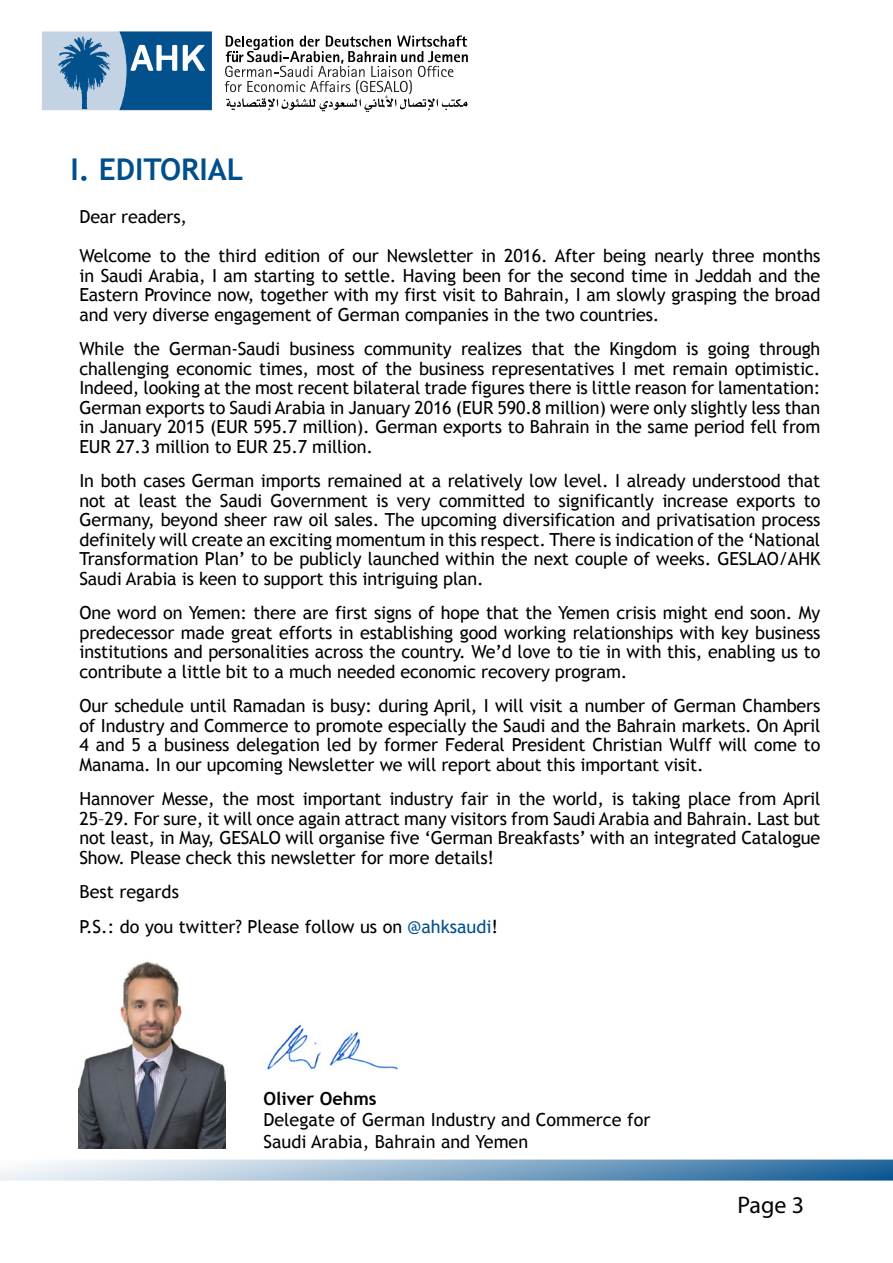
<style>
.page{position:relative;width:893px;height:1263px;background:#fff}
.page>*{position:absolute;margin:0;border:0;box-sizing:border-box;transform-origin:0 0}
.t1{font:700 30px "Trebuchet MS";color:#004f8d}
.t2{font:24px "Myriad Pro";color:#000}
.t3{font:18px/19.5px "Trebuchet MS";letter-spacing:-.01em;color:#000;text-align:justify}
.t4{font:700 18px "Trebuchet MS";color:#000}
.s1{color:#004f8d}
</style>
<div class="page">
<svg style="left:0;top:1159px;width:893px;height:21px;background:#92b3ce"></svg>
<svg style="left:42px;top:32px;width:170px;height:78px;background:#588ab3"></svg>
<svg style="left:225px;top:35px;width:243px;height:77px"></svg>
<img style="left:78px;top:961px;width:147px;height:187px">
<img style="left:267px;top:1025px;width:131px;height:45px">
<h1 class="t1" style="left:70px;top:150px;width:175px">I. Editorial</h1>
<p class="t3" style="left:80px;top:198px;width:742px;line-height:39px">Dear readers,<br>Welcome to the third edition of our Newsletter in 2016. After being nearly three months</p>
<p class="t3" style="left:80px;top:266px;width:742px">in Saudi Arabia, I am starting to settle. Having been for the second time in Jeddah and the Eastern Province now, together with my first visit to Bahrain, I am slowly grasping the broad and very diverse engagement of German companies in the two countries.</p>
<p class="t3" style="left:80px;top:339px;width:742px">While the German-Saudi business community realizes that the Kingdom is going through challenging economic times, most of the business representatives I met remain optimistic.<br>Indeed, looking at the most recent bilateral trade figures there is little reason for lamentation:<br>German exports to Saudi Arabia in January 2016 (EUR 590.8 million) were only slightly less than in January 2015 (EUR 595.7 million). German exports to Bahrain in the same period fell from EUR 27.3 million to EUR 25.7 million.</p>
<p class="t3" style="left:80px;top:471px;width:742px">In both cases German imports remained at a relatively low level. I already understood that not at least the Saudi Government is very committed to significantly increase exports to Germany, beyond sheer raw oil sales. The upcoming diversification and privatisation process definitely will create an exciting momentum in this respect. There is indication of the ‘National Transformation Plan’ to be publicly launched within the next couple of weeks. GESLAO/AHK Saudi Arabia is keen to support this intriguing plan.</p>
<p class="t3" style="left:80px;top:603px;width:742px">One word on Yemen: there are first signs of hope that the Yemen crisis might end soon. My predecessor made great efforts in establishing good working relationships with key business institutions and personalities across the country. We’d love to tie in with this, enabling us to contribute a little bit to a much needed economic recovery program.</p>
<p class="t3" style="left:80px;top:696px;width:742px">Our schedule until Ramadan is busy: during April, I will visit a number of German Chambers of Industry and Commerce to promote especially the Saudi and the Bahrain markets. On April 4 and 5 a business delegation led by former Federal President Christian Wulff will come to Manama. In our upcoming Newsletter we will report about this important visit.</p>
<p class="t3" style="left:80px;top:789px;width:742px">Hannover Messe, the most important industry fair in the world, is taking place from April 25–29. For sure, it will once again attract many visitors from Saudi Arabia and Bahrain. Last but not least, in May, GESALO will organise five ‘German Breakfasts’ with an integrated Catalogue Show. Please check this newsletter for more details!</p>
<p class="t3" style="left:80px;top:875px;width:420px;line-height:34.5px">Best regards<br>P.S.: do you twitter? Please follow us on <span class="s1">@ahksaudi</span>!</p>
<p class="t4" style="left:263px;top:1087px;width:115px">Oliver Oehms</p>
<p class="t3" style="left:263px;top:1109px;width:388px;line-height:21.6px">Delegate of German Industry and Commerce for<br>Saudi Arabia, Bahrain and Yemen</p>
<h2 class="t2" style="left:737px;top:1190px;width:68px">Page 3</h2>
</div>
